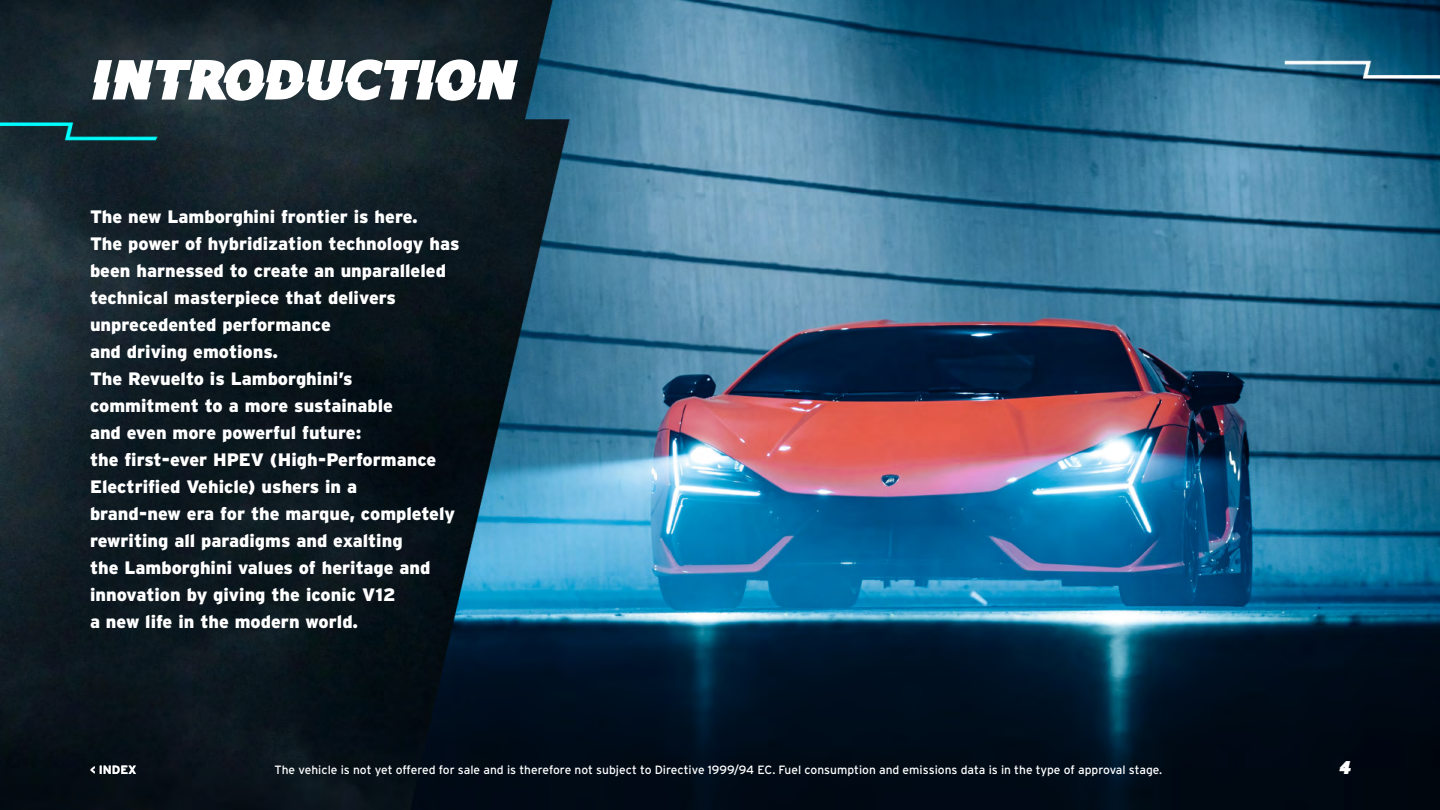
<style>
.page{position:relative;width:1440px;height:810px;background:#fff}
.page>*{position:absolute;margin:0;border:0;box-sizing:border-box;transform-origin:0 0}
.t1{font:54px "Felix";color:#fff}
.t2{font:900 18px/27px "Interstate";color:#fff}
.t3{font:18px "Felix";color:#fff}
.t4{font:12px "Interstate";color:#fff}
.t5{font:700 12px "Interstate";color:#fff}
</style>
<div class="page">
<img style="left:0;top:0;width:1440px;height:810px">
<h1 class="t1" style="left:90px;top:44px;width:426px">INTRODUCTION</h1>
<h1 class="t2" style="left:90px;top:203px;width:371px">The new Lamborghini frontier is here.<br>The power of hybridization technology has been harnessed to create an unparalleled technical masterpiece that delivers unprecedented performance<br>and driving emotions.<br>The Revuelto is Lamborghini’s commitment to a more sustainable<br>and even more powerful future:<br>the first-ever HPEV (High-Performance Electrified Vehicle) ushers in a<br>brand-new era for the marque, completely rewriting all paradigms and exalting<br>the Lamborghini values of heritage and innovation by giving the iconic V12<br>a new life in the modern world.</h1>
<p class="t5" style="left:90px;top:763px;width:48px">&lt; INDEX</p>
<p class="t4" style="left:275px;top:763px;width:889px">The vehicle is not yet offered for sale and is therefore not subject to Directive 1999/94 EC. Fuel consumption and emissions data is in the type of approval stage.</p>
<p class="t3" style="left:1339px;top:756px;width:13px">4</p>
</div>
